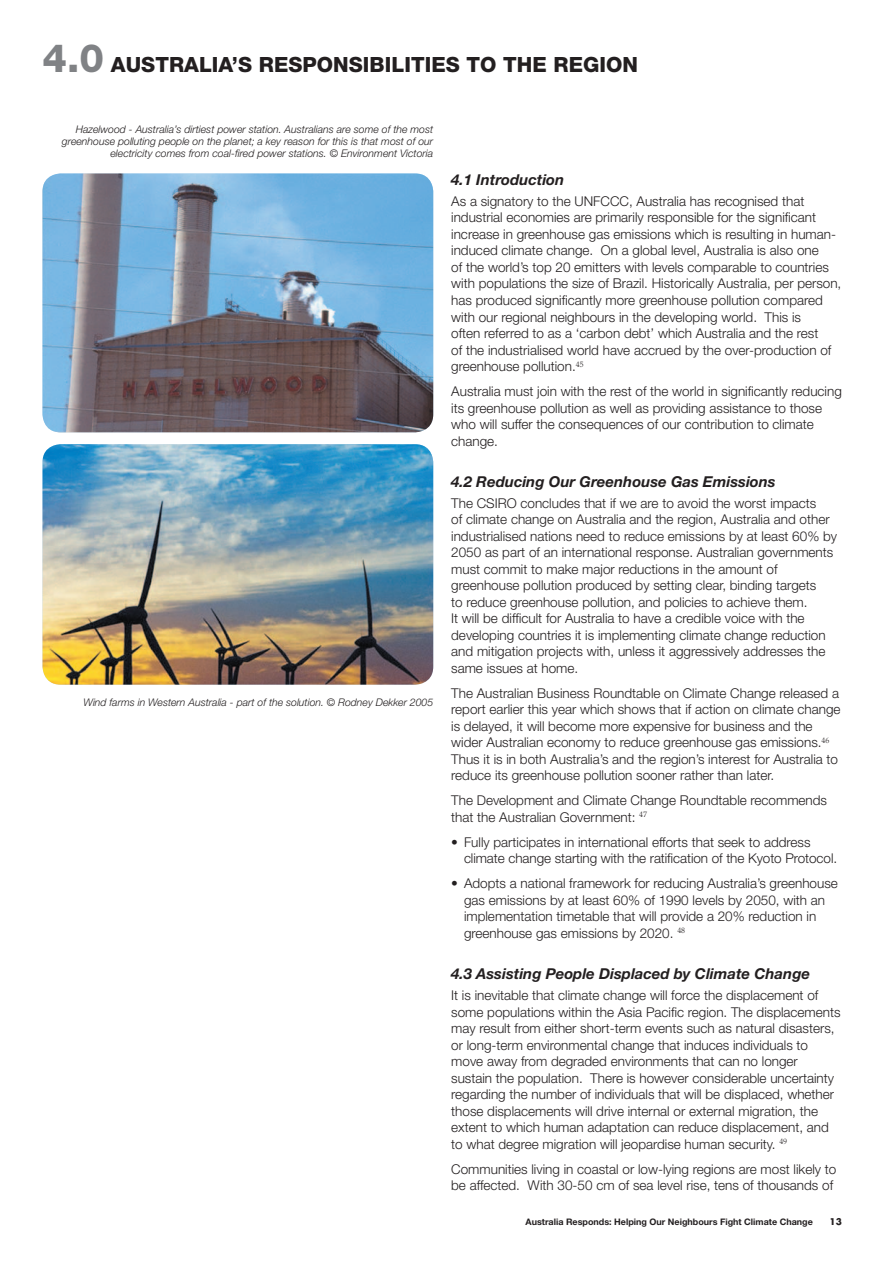
<style>
.page{position:relative;width:893px;height:1263px;background:#fff}
.page>*{position:absolute;margin:0;border:0;box-sizing:border-box;transform-origin:0 0}
.t1{font:800 21px "Helvetica Neue";color:#231f20}
.t2{font:italic 700 15px "Helvetica Neue";color:#231f20}
.t3{font:300 13.5px/16.5px "Helvetica Neue";color:#231f20}
.t4{font:italic 300 10.5px/12px "Helvetica Neue";color:#231f20;text-align:right}
.t5{font:700 9px "Helvetica Neue";color:#231f20}
.t6{font:700 9px "Futura";color:#231f20}
.s1{font-size:39px;color:#808285}
</style>
<div class="page">
<img style="left:43px;top:173px;width:390px;height:259px;border-radius:18px">
<img style="left:43px;top:444px;width:390px;height:241px;border-radius:18px">
<h1 class="t1" style="left:43px;top:57px;width:597px"><span class="s1">4.0</span> AUSTRALIA’S RESPONSIBILITIES TO THE REGION</h1>
<p class="t4" style="left:62px;top:124px;width:373px">Hazelwood - Australia’s dirtiest power station. Australians are some of the most greenhouse polluting people on the planet; a key reason for this is that most of our electricity comes from coal-fired power stations. © Environment Victoria</p>
<p class="t4" style="left:83px;top:697px;width:351px">Wind farms in Western Australia - part of the solution. © Rodney Dekker 2005</p>
<p class="t2" style="left:451px;top:174px;width:115px">4.1 Introduction</p>
<p class="t3" style="left:451px;top:194px;width:392px">As a signatory to the UNFCCC, Australia has recognised that industrial economies are primarily responsible for the significant increase in greenhouse gas emissions which is resulting in human&shy;induced climate change. On a global level, Australia is also one<br>of the world’s top 20 emitters with levels comparable to countries with populations the size of Brazil. Historically Australia, per person, has produced significantly more greenhouse pollution compared with our regional neighbours in the developing world. This is<br>often referred to as a ‘carbon debt’ which Australia and the rest<br>of the industrialised world have accrued by the over-production of greenhouse pollution.<sup>45</sup></p>
<p class="t3" style="left:451px;top:384px;width:392px">Australia must join with the rest of the world in significantly reducing its greenhouse pollution as well as providing assistance to those who will suffer the consequences of our contribution to climate change.</p>
<p class="t2" style="left:451px;top:476px;width:326px">4.2 Reducing Our Greenhouse Gas Emissions</p>
<p class="t3" style="left:451px;top:496px;width:387px">The CSIRO concludes that if we are to avoid the worst impacts<br>of climate change on Australia and the region, Australia and other industrialised nations need to reduce emissions by at least 60% by 2050 as part of an international response. Australian governments must commit to make major reductions in the amount of greenhouse pollution produced by setting clear, binding targets<br>to reduce greenhouse pollution, and policies to achieve them.<br>It will be difficult for Australia to have a credible voice with the developing countries it is implementing climate change reduction and mitigation projects with, unless it aggressively addresses the same issues at home.</p>
<p class="t3" style="left:451px;top:686px;width:391px">The Australian Business Roundtable on Climate Change released a report earlier this year which shows that if action on climate change is delayed, it will become more expensive for business and the wider Australian economy to reduce greenhouse gas emissions.<sup>46<br></sup>Thus it is in both Australia’s and the region’s interest for Australia to reduce its greenhouse pollution sooner rather than later.</p>
<p class="t3" style="left:451px;top:793px;width:377px">The Development and Climate Change Roundtable recommends that the Australian Government: <sup>47</sup></p>
<p class="t3" style="left:464px;top:835px;width:375px;text-indent:-13px">• Fully participates in international efforts that seek to address climate change starting with the ratification of the Kyoto Protocol.</p>
<p class="t3" style="left:464px;top:876px;width:375px;text-indent:-13px">• Adopts a national framework for reducing Australia’s greenhouse gas emissions by at least 60% of 1990 levels by 2050, with an implementation timetable that will provide a 20% reduction in greenhouse gas emissions by 2020. <sup>48</sup></p>
<p class="t2" style="left:451px;top:969px;width:360px">4.3 Assisting People Displaced by Climate Change</p>
<p class="t3" style="left:451px;top:988px;width:391px">It is inevitable that climate change will force the displacement of some populations within the Asia Pacific region. The displacements may result from either short-term events such as natural disasters, or long-term environmental change that induces individuals to move away from degraded environments that can no longer sustain the population. There is however considerable uncertainty regarding the number of individuals that will be displaced, whether those displacements will drive internal or external migration, the extent to which human adaptation can reduce displacement, and to what degree migration will jeopardise human security. <sup>49</sup></p>
<p class="t3" style="left:451px;top:1162px;width:387px">Communities living in coastal or low-lying regions are most likely to be affected. With 30-50 cm of sea level rise, tens of thousands of</p>
<p class="t5" style="left:526px;top:1218px;width:289px">Australia Responds: Helping Our Neighbours Fight Climate Change</p>
<p class="t6" style="left:830px;top:1217px;width:14px">13</p>
</div>
